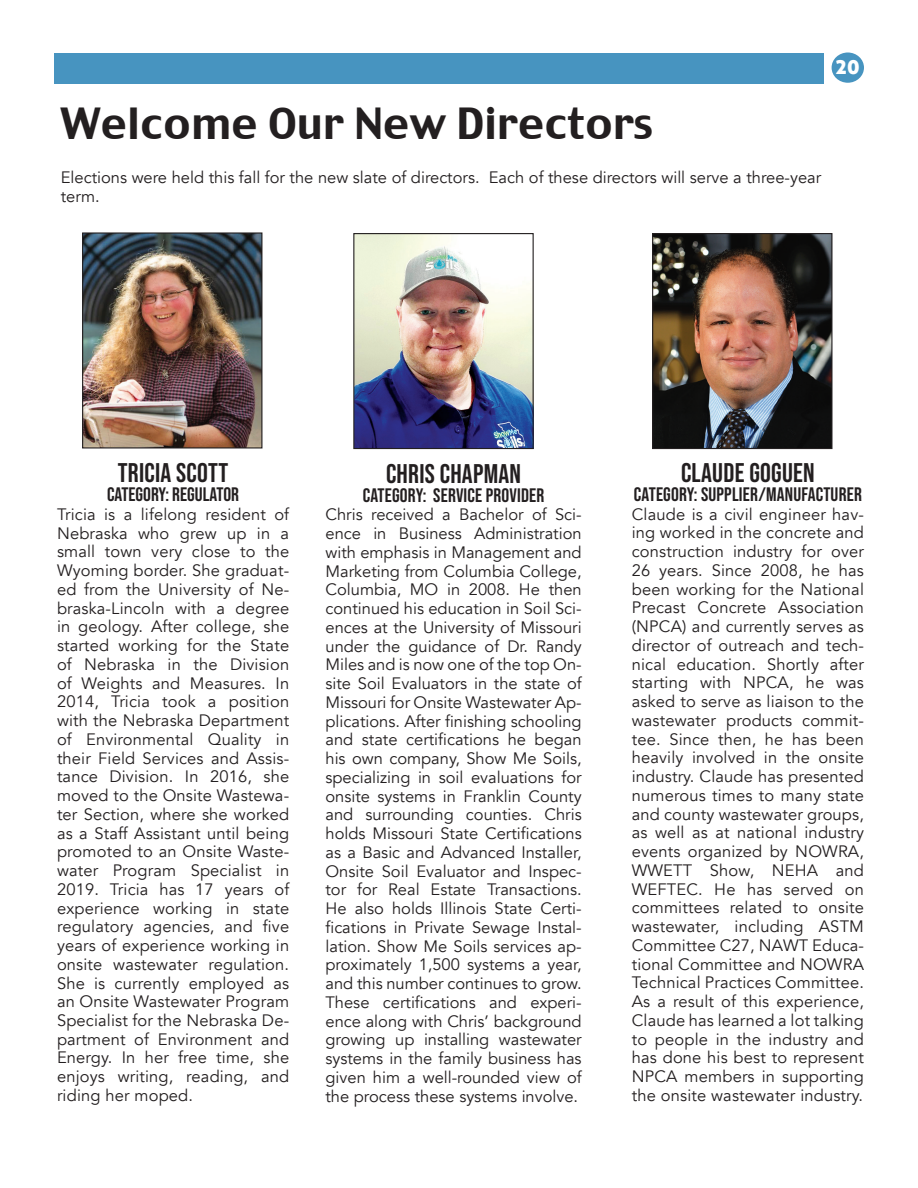
<style>
.page{position:relative;width:918px;height:1188px;background:#fff}
.page>*{position:absolute;margin:0;border:0;box-sizing:border-box;transform-origin:0 0}
.t1{font:42px "Charcoal";color:#231f20}
.t2{font:27px "Bebas Neue";letter-spacing:.01em;color:#231f20}
.t3{font:21px "Aller Display";color:#fff}
.t4{font:19.5px "Bebas Neue";letter-spacing:.01em;color:#231f20}
.t5{font:16.5px/18.8px "Avenir";color:#231f20;text-align:justify}
</style>
<div class="page">
<div style="left:832px;top:52px;width:32px;height:31px;background:#4794c0;border-radius:50%"></div>
<img style="left:84px;top:234px;width:176px;height:212px">
<div style="left:82px;top:232px;width:180px;height:216px;border:1px solid #231f20"></div>
<img style="left:654px;top:235px;width:176px;height:212px">
<div style="left:652px;top:233px;width:180px;height:216px;border:1px solid #231f20"></div>
<img style="left:355px;top:235px;width:177px;height:212px">
<div style="left:353px;top:233px;width:181px;height:216px;border:1px solid #231f20"></div>
<div style="left:54px;top:53px;width:770px;height:30px;background:#4794c0"></div>
<p class="t1" style="left:61px;top:96px;width:594px">Welcome Our New Directors</p>
<p class="t5" style="left:61px;top:168px;width:762px">Elections were held this fall for the new slate of directors. Each of these directors will serve a three-year term.</p>
<p class="t3" style="left:836px;top:53px;width:25px">20</p>
<p class="t2" style="left:118px;top:458px;width:112px">TRICIA SCOTT</p>
<p class="t4" style="left:107px;top:483px;width:134px">CATEGORY: REGULATOR</p>
<p class="t5" style="left:57px;top:505px;width:234px">Tricia is a lifelong resident of Nebraska who grew up in a small town very close to the Wyoming border. She graduat&shy;ed from the University of Ne&shy;braska-Lincoln with a degree in geology. After college, she started working for the State of Nebraska in the Division of Weights and Measures. In 2014, Tricia took a position with the Nebraska Department of Environmental Quality in their Field Services and Assis&shy;tance Division. In 2016, she moved to the Onsite Wastewa&shy;ter Section, where she worked as a Staff Assistant until being promoted to an Onsite Waste&shy;water Program Specialist in 2019. Tricia has 17 years of experience working in state regulatory agencies, and five years of experience working in onsite wastewater regulation.<br>She is currently employed as an Onsite Wastewater Program Specialist for the Nebraska De&shy;partment of Environment and Energy. In her free time, she enjoys writing, reading, and riding her moped.</p>
<p class="t2" style="left:386px;top:458px;width:137px">CHRIS CHAPMAN</p>
<p class="t4" style="left:363px;top:484px;width:183px">CATEGORY: SERVICE PROVIDER</p>
<p class="t5" style="left:326px;top:506px;width:258px">Chris received a Bachelor of Sci&shy;ence in Business Administration with emphasis in Management and Marketing from Columbia College, Columbia, MO in 2008. He then continued his education in Soil Sci&shy;ences at the University of Missouri under the guidance of Dr. Randy Miles and is now one of the top On&shy;site Soil Evaluators in the state of Missouri for Onsite Wastewater Ap&shy;plications. After finishing schooling and state certifications he began his own company, Show Me Soils, specializing in soil evaluations for onsite systems in Franklin County and surrounding counties. Chris holds Missouri State Certifications as a Basic and Advanced Installer, Onsite Soil Evaluator and Inspec&shy;tor for Real Estate Transactions.<br>He also holds Illinois State Certi&shy;fications in Private Sewage Instal&shy;lation. Show Me Soils services ap&shy;proximately 1,500 systems a year, and this number continues to grow.<br>These certifications and experi&shy;ence along with Chris’ background growing up installing wastewater systems in the family business has given him a well-rounded view of the process these systems involve.</p>
<p class="t2" style="left:681px;top:458px;width:135px">CLAUDE GOGUEN</p>
<p class="t4" style="left:634px;top:483px;width:229px">CATEGORY: SUPPLIER/MANUFACTURER</p>
<p class="t5" style="left:632px;top:505px;width:234px">Claude is a civil engineer hav&shy;ing worked in the concrete and construction industry for over 26 years. Since 2008, he has been working for the National Precast Concrete Association (NPCA) and currently serves as director of outreach and tech&shy;nical education. Shortly after starting with NPCA, he was asked to serve as liaison to the wastewater products commit&shy;tee. Since then, he has been heavily involved in the onsite industry. Claude has presented numerous times to many state and county wastewater groups, as well as at national industry events organized by NOWRA, WWETT Show, NEHA and WEFTEC. He has served on committees related to onsite wastewater, including ASTM Committee C27, NAWT Educa&shy;tional Committee and NOWRA Technical Practices Committee.<br>As a result of this experience, Claude has learned a lot talking to people in the industry and has done his best to represent NPCA members in supporting the onsite wastewater industry.</p>
</div>
